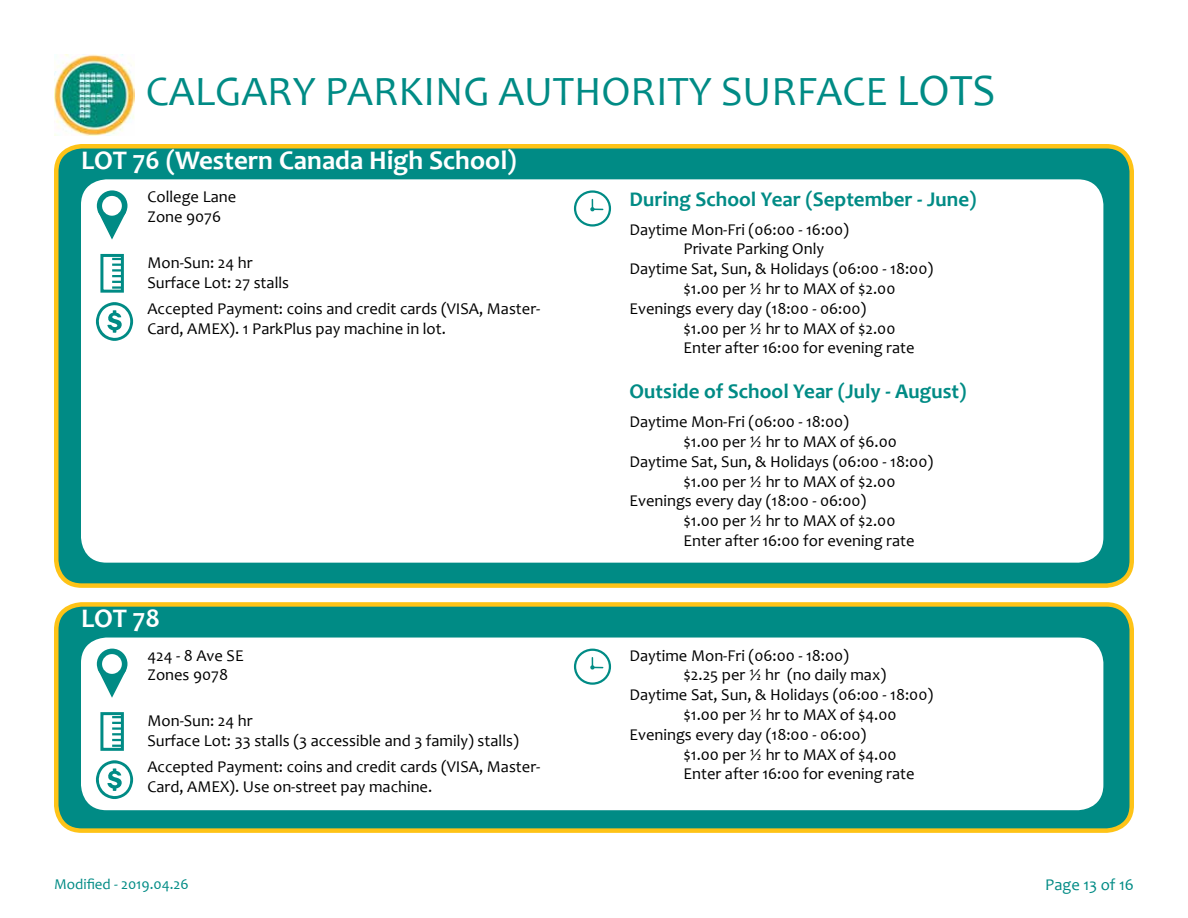
<style>
.page{position:relative;width:1188px;height:918px;background:#fff}
.page>*{position:absolute;margin:0;border:0;box-sizing:border-box;transform-origin:0 0}
.t1{font:42px "Candara";color:#008b85}
.t2{font:700 27px "Candara";color:#fff}
.t3{font:700 21px "Candara";color:#008b85}
.t4{font:16.5px/19.8px "Candara";color:#000}
.t5{font:16.5px "Candara";color:#008b85}
.t6{font:15px "Candara";color:#008b85}
.s1{font-size:45px}
</style>
<div class="page">
<img style="left:54px;top:54px;width:81px;height:81px">
<div style="left:56px;top:146px;width:1076px;height:440px;background:#008b85;border-radius:26px"></div>
<div style="left:54px;top:144px;width:1080px;height:444px;border:4px solid #fec317;border-radius:26px"></div>
<div style="left:81px;top:179px;width:1022px;height:384px;background:#fff;border-radius:26px"></div>
<svg style="left:96px;top:302px;width:37px;height:39px"></svg>
<div style="left:100px;top:254px;width:24px;height:39px;border:3px solid #008b85"></div>
<svg style="left:112px;top:258px;width:10px;height:31px"></svg>
<div style="left:97px;top:190px;width:30px;height:31px;background:#008b85;border-radius:50%"></div>
<svg style="left:97px;top:209px;width:30px;height:31px"></svg>
<div style="left:102px;top:196px;width:20px;height:20px;background:#fff;border-radius:50%"></div>
<div style="left:574px;top:190px;width:37px;height:37px;border:2px solid #008b85;border-radius:50%"></div>
<svg style="left:590px;top:200px;width:13px;height:11px"></svg>
<div style="left:56px;top:604px;width:1076px;height:227px;background:#008b85;border-radius:26px"></div>
<div style="left:54px;top:602px;width:1080px;height:231px;border:4px solid #fec317;border-radius:26px"></div>
<div style="left:81px;top:638px;width:1022px;height:172px;background:#fff;border-radius:26px"></div>
<svg style="left:96px;top:760px;width:37px;height:39px"></svg>
<div style="left:100px;top:712px;width:24px;height:39px;border:3px solid #008b85"></div>
<svg style="left:112px;top:716px;width:10px;height:31px"></svg>
<div style="left:97px;top:649px;width:30px;height:30px;background:#008b85;border-radius:50%"></div>
<svg style="left:97px;top:667px;width:30px;height:31px"></svg>
<div style="left:102px;top:654px;width:20px;height:20px;background:#fff;border-radius:50%"></div>
<div style="left:574px;top:649px;width:37px;height:36px;border:2px solid #008b85;border-radius:50%"></div>
<svg style="left:590px;top:658px;width:13px;height:12px"></svg>
<h1 class="t1" style="left:146px;top:65px;width:851px">CALGARY PARKING AUTHORITY SURFACE <span class="s1">LOTS</span></h1>
<h2 class="t2" style="left:81px;top:144px;width:437px">LOT 76 (Western Canada High School)</h2>
<p class="t4" style="left:147px;top:187px;width:90px">College Lane<br>Zone 9076</p>
<p class="t3" style="left:630px;top:186px;width:348px">During School Year (September - June)</p>
<p class="t4" style="left:630px;top:219px;width:221px">Daytime Mon-Fri (06:00 - 16:00)</p>
<p class="t4" style="left:684px;top:239px;width:142px">Private Parking Only</p>
<p class="t4" style="left:630px;top:259px;width:305px">Daytime Sat, Sun, &amp; Holidays (06:00 - 18:00)</p>
<p class="t4" style="left:684px;top:278px;width:213px">$1.00 per ½ hr to MAX of $2.00</p>
<p class="t4" style="left:630px;top:298px;width:238px">Evenings every day (18:00 - 06:00)</p>
<p class="t4" style="left:684px;top:318px;width:213px">$1.00 per ½ hr to MAX of $2.00</p>
<p class="t4" style="left:684px;top:338px;width:232px">Enter after 16:00 for evening rate</p>
<p class="t3" style="left:630px;top:378px;width:338px">Outside of School Year (July - August)</p>
<p class="t4" style="left:630px;top:412px;width:221px">Daytime Mon-Fri (06:00 - 18:00)</p>
<p class="t4" style="left:684px;top:431px;width:215px">$1.00 per ½ hr to MAX of $6.00</p>
<p class="t4" style="left:630px;top:451px;width:305px">Daytime Sat, Sun, &amp; Holidays (06:00 - 18:00)</p>
<p class="t4" style="left:684px;top:471px;width:213px">$1.00 per ½ hr to MAX of $2.00</p>
<p class="t4" style="left:630px;top:491px;width:238px">Evenings every day (18:00 - 06:00)</p>
<p class="t4" style="left:684px;top:511px;width:213px">$1.00 per ½ hr to MAX of $2.00</p>
<p class="t4" style="left:684px;top:530px;width:232px">Enter after 16:00 for evening rate</p>
<p class="t4" style="left:147px;top:253px;width:143px">Mon-Sun: 24 hr<br>Surface Lot: 27 stalls</p>
<p class="t4" style="left:147px;top:299px;width:394px">Accepted Payment: coins and credit cards (VISA, Master-<br>Card, AMEX). 1 ParkPlus pay machine in lot.</p>
<h2 class="t2" style="left:81px;top:602px;width:81px">LOT 78</h2>
<p class="t4" style="left:147px;top:645px;width:98px">424 - 8 Ave SE<br>Zones 9078</p>
<p class="t4" style="left:630px;top:645px;width:221px">Daytime Mon-Fri (06:00 - 18:00)</p>
<p class="t4" style="left:684px;top:665px;width:204px">$2.25 per ½ hr (no daily max)</p>
<p class="t4" style="left:630px;top:685px;width:305px">Daytime Sat, Sun, &amp; Holidays (06:00 - 18:00)</p>
<p class="t4" style="left:684px;top:705px;width:215px">$1.00 per ½ hr to MAX of $4.00</p>
<p class="t4" style="left:630px;top:724px;width:238px">Evenings every day (18:00 - 06:00)</p>
<p class="t4" style="left:684px;top:744px;width:215px">$1.00 per ½ hr to MAX of $4.00</p>
<p class="t4" style="left:684px;top:764px;width:232px">Enter after 16:00 for evening rate</p>
<p class="t4" style="left:147px;top:711px;width:373px">Mon-Sun: 24 hr<br>Surface Lot: 33 stalls (3 accessible and 3 family) stalls)</p>
<p class="t4" style="left:147px;top:757px;width:394px">Accepted Payment: coins and credit cards (VISA, Master-<br>Card, AMEX). Use on-street pay machine.</p>
<p class="t6" style="left:54px;top:875px;width:136px">Modified - 2019.04.26</p>
<p class="t5" style="left:1045px;top:875px;width:90px">Page 13 of 16</p>
</div>
